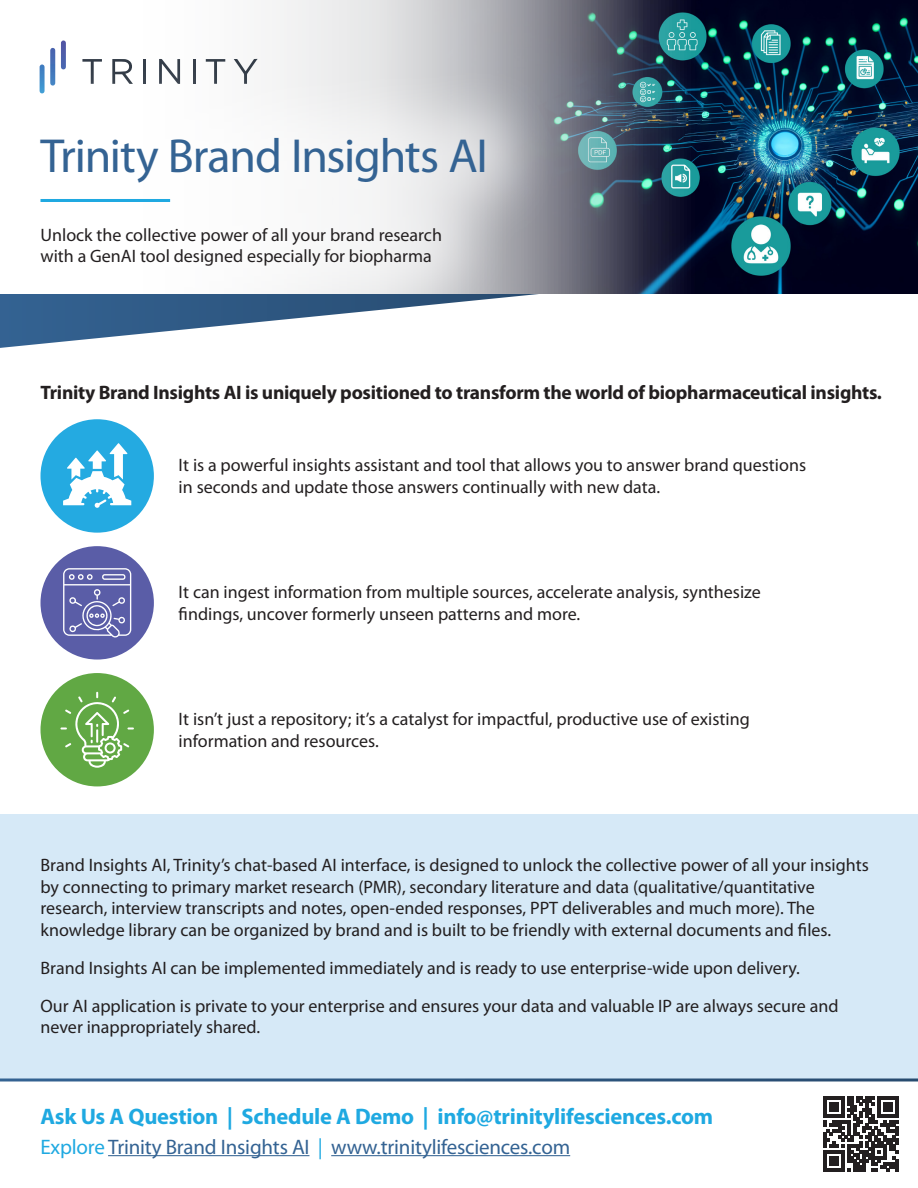
<style>
.page{position:relative;width:918px;height:1188px;background:#fff}
.page>*{position:absolute;margin:0;border:0;box-sizing:border-box;transform-origin:0 0}
.TRIN_Header{font:48px "Myriad Pro";letter-spacing:-.025em;color:#346393}
.TRIN_Footer{font:700 22.5px "Myriad Pro";letter-spacing:-.01em;color:#1fa9e1}
.TRIN_Sub_Footer{font:21px "Myriad Pro";letter-spacing:-.01em;color:#346393}
.TRIN_Body{font:700 19.5px "Myriad Pro";letter-spacing:-.015em;color:#231f20}
.TRIN_Body-2{font:18px/21.6px "Myriad Pro";color:#231f20}
.TRIN_Subheader{font:18px/21.6px "Myriad Pro";color:#231f20}
.s1{color:#1fa9e1}
</style>
<div class="page">
<svg style="left:52px;top:0;width:289px;height:62px"></svg>
<img style="left:341px;top:0;width:577px;height:294px">
<div style="left:0;top:814px;width:918px;height:265px;background:#d6e9f7"></div>
<svg style="left:234px;top:59px;width:23px;height:3px"></svg>
<svg style="left:159px;top:59px;width:21px;height:3px"></svg>
<svg style="left:112px;top:59px;width:21px;height:3px"></svg>
<svg style="left:50px;top:48px;width:5px;height:14px"></svg>
<svg style="left:61px;top:40px;width:5px;height:22px"></svg>
<svg style="left:82px;top:59px;width:20px;height:3px"></svg>
<svg style="left:206px;top:59px;width:19px;height:3px"></svg>
<hr style="left:193px;top:59px;width:3px;height:25px;background:#373f4b">
<hr style="left:143px;top:59px;width:3px;height:25px;background:#353e4a">
<hr style="left:108px;top:1155px;width:201px;height:1px;background:#346393">
<hr style="left:331px;top:1155px;width:239px;height:1px;background:#346393">
<svg style="left:0;top:1078px;width:918px;height:4px;background:#5c7d9f"></svg>
<div style="left:0;top:62px;width:561px;height:280px;background:#fff;opacity:.6"></div>
<hr style="left:40px;top:199px;width:130px;height:3px;background:#1fa9e1">
<div style="left:41px;top:673px;width:113px;height:113px;background:#61a844;border-radius:50%"></div>
<svg style="left:60px;top:692px;width:74px;height:76px"></svg>
<div style="left:41px;top:546px;width:113px;height:114px;background:#5a5da7;border-radius:50%"></div>
<svg style="left:63px;top:568px;width:68px;height:70px"></svg>
<div style="left:41px;top:419px;width:113px;height:114px;background:#24aae1;border-radius:50%"></div>
<svg style="left:63px;top:443px;width:68px;height:65px"></svg>
<svg style="left:0;top:294px;width:539px;height:54px"></svg>
<svg style="left:823px;top:1096px;width:76px;height:76px"></svg>
<p class="TRIN_Header" style="left:40px;top:126px;width:449px">Trinity Brand Insights AI</p>
<p class="TRIN_Subheader" style="left:40px;top:224px;width:403px">Unlock the collective power of all your brand research with a GenAI tool designed especially for biopharma</p>
<p class="TRIN_Body" style="left:40px;top:380px;width:843px">Trinity Brand Insights AI is uniquely positioned to transform the world of biopharmaceutical insights.</p>
<p class="TRIN_Body-2" style="left:179px;top:454px;width:629px">It is a powerful insights assistant and tool that allows you to answer brand questions in seconds and update those answers continually with new data.</p>
<p class="TRIN_Body-2" style="left:179px;top:581px;width:584px">It can ingest information from multiple sources, accelerate analysis, synthesize findings, uncover formerly unseen patterns and more.</p>
<p class="TRIN_Body-2" style="left:179px;top:708px;width:573px">It isn’t just a repository; it’s a catalyst for impactful, productive use of existing information and resources.</p>
<p class="TRIN_Body-2" style="left:40px;top:854px;width:830px">Brand Insights AI, Trinity’s chat-based AI interface, is designed to unlock the collective power of all your insights by connecting to primary market research (PMR), secondary literature and data (qualitative/quantitative research, interview transcripts and notes, open-ended responses, PPT deliverables and much more). The knowledge library can be organized by brand and is built to be friendly with external documents and files.</p>
<p class="TRIN_Body-2" style="left:40px;top:957px;width:761px">Brand Insights AI can be implemented immediately and is ready to use enterprise-wide upon delivery.</p>
<p class="TRIN_Body-2" style="left:40px;top:994px;width:800px">Our AI application is private to your enterprise and ensures your data and valuable IP are always secure and never inappropriately shared.</p>
<p class="TRIN_Footer" style="left:40px;top:1102px;width:674px">Ask Us A Question | Schedule A Demo | info@trinitylifesciences.com</p>
<p class="TRIN_Sub_Footer" style="left:40px;top:1134px;width:531px"><span class="s1">Explore</span> Trinity Brand Insights AI <span class="s1">|</span> www.trinitylifesciences.com</p>
</div>
